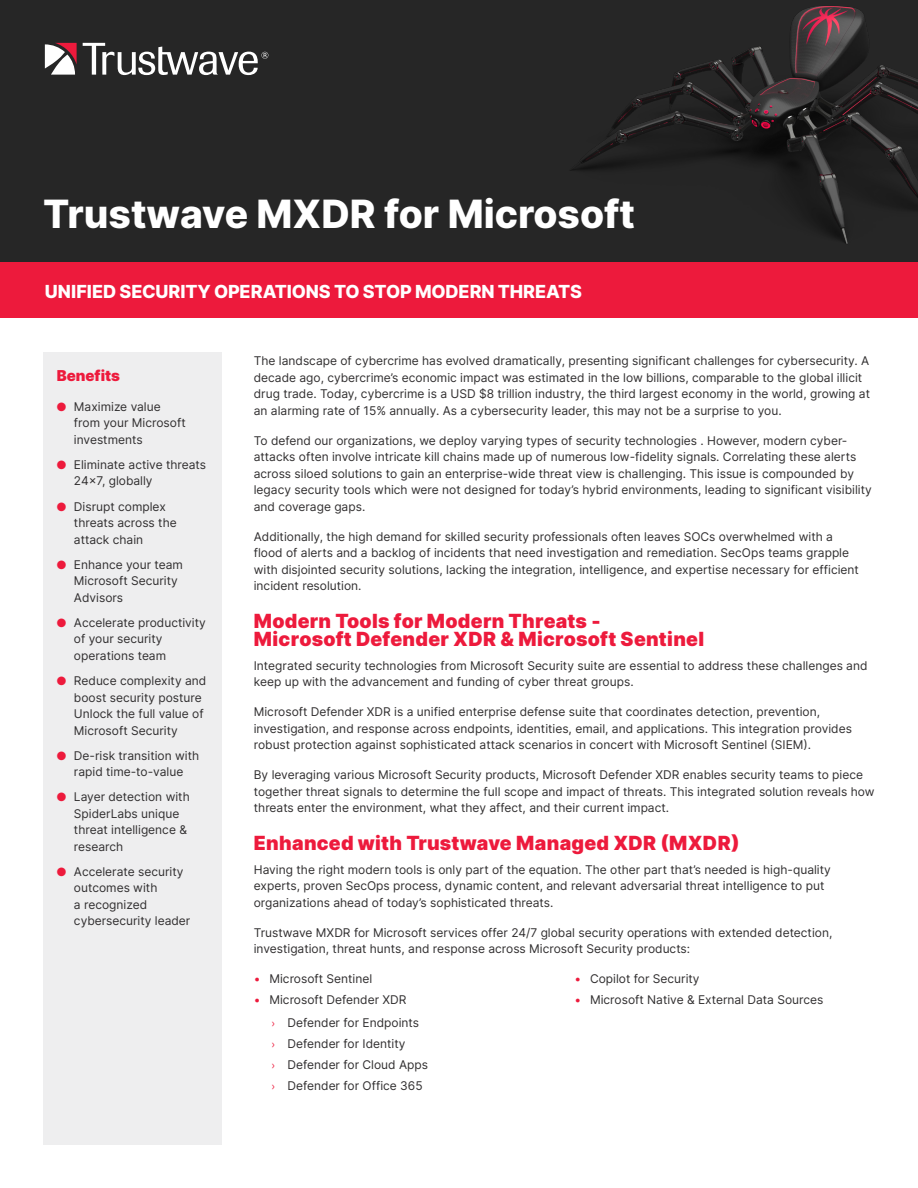
<style>
.page{position:relative;width:918px;height:1188px;background:#fff}
.page>*{position:absolute;margin:0;border:0;box-sizing:border-box;transform-origin:0 0}
.t1{font:800 39px "Inter";color:#fff}
.First_Header{font:900 19.5px/18px "Inter";letter-spacing:.015em;color:#ed1a3c}
.Main_Subhead{font:800 18px "Inter";letter-spacing:-.01em;color:#fff}
.F_B_Title{font:900 15px "Inter";color:#ed1a3c}
.Body_Text{font:12px/16.5px "Inter";color:#312f30}
.s1{color:#ed1a3c}
.s2{font-family:"Myriad Pro";color:#ed1a3c}
</style>
<div class="page">
<div style="left:0;top:0;width:918px;height:262px;background:#262626"></div>
<img style="left:570px;top:6px;width:348px;height:238px">
<div style="left:0;top:262px;width:918px;height:56px;background:#ed1a3c"></div>
<svg style="left:45px;top:43px;width:32px;height:32px"></svg>
<svg style="left:83px;top:43px;width:185px;height:32px"></svg>
<div style="left:43px;top:353px;width:178px;height:792px;background:#eeeeef"></div>
<p class="t1" style="left:43px;top:186px;width:593px">Trustwave MXDR for Microsoft</p>
<p class="Main_Subhead" style="left:45px;top:278px;width:539px">UNIFIED SECURITY OPERATIONS TO STOP MODERN THREATS</p>
<p class="F_B_Title" style="left:57px;top:364px;width:65px">Benefits</p>
<p class="Body_Text" style="left:74px;top:398px;width:113px;text-indent:-17px"><span class="s1">●</span> Maximize value from your Microsoft investments</p>
<p class="Body_Text" style="left:74px;top:456px;width:134px;text-indent:-17px"><span class="s1">●</span> Eliminate active threats<br>24x7, globally</p>
<p class="Body_Text" style="left:74px;top:498px;width:104px;text-indent:-17px"><span class="s1">●</span> Disrupt complex threats across the attack chain</p>
<p class="Body_Text" style="left:74px;top:556px;width:111px;text-indent:-17px"><span class="s1">●</span> Enhance your team<br>Microsoft Security<br>Advisors</p>
<p class="Body_Text" style="left:74px;top:614px;width:133px;text-indent:-17px"><span class="s1">●</span> Accelerate productivity of your security operations team</p>
<p class="Body_Text" style="left:74px;top:672px;width:134px;text-indent:-17px"><span class="s1">●</span> Reduce complexity and boost security posture<br>Unlock the full value of<br>Microsoft Security</p>
<p class="Body_Text" style="left:57px;top:747px;width:144px;text-align:center"><span class="s1">●</span> De-risk transition with rapid time-to-value</p>
<p class="Body_Text" style="left:74px;top:788px;width:117px;text-indent:-17px"><span class="s1">●</span> Layer detection with<br>SpiderLabs unique threat intelligence &amp; research</p>
<p class="Body_Text" style="left:74px;top:863px;width:118px;text-indent:-17px"><span class="s1">●</span> Accelerate security outcomes with<br>a recognized cybersecurity leader</p>
<p class="Body_Text" style="left:254px;top:352px;width:618px">The landscape of cybercrime has evolved dramatically, presenting significant challenges for cybersecurity. A decade ago, cybercrime’s economic impact was estimated in the low billions, comparable to the global illicit drug trade. Today, cybercrime is a USD $8 trillion industry, the third largest economy in the world, growing at an alarming rate of 15% annually. As a cybersecurity leader, this may not be a surprise to you.</p>
<p class="Body_Text" style="left:254px;top:432px;width:619px">To defend our organizations, we deploy varying types of security technologies . However, modern cyber&shy;attacks often involve intricate kill chains made up of numerous low-fidelity signals. Correlating these alerts across siloed solutions to gain an enterprise-wide threat view is challenging. This issue is compounded by legacy security tools which were not designed for today’s hybrid environments, leading to significant visibility and coverage gaps.</p>
<p class="Body_Text" style="left:254px;top:528px;width:607px">Additionally, the high demand for skilled security professionals often leaves SOCs overwhelmed with a flood of alerts and a backlog of incidents that need investigation and remediation. SecOps teams grapple with disjointed security solutions, lacking the integration, intelligence, and expertise necessary for efficient incident resolution.</p>
<p class="First_Header" style="left:254px;top:612px;width:452px">Modern Tools for Modern Threats -<br>Microsoft Defender XDR &amp; Microsoft Sentinel</p>
<p class="Body_Text" style="left:254px;top:657px;width:615px">Integrated security technologies from Microsoft Security suite are essential to address these challenges and keep up with the advancement and funding of cyber threat groups.</p>
<p class="Body_Text" style="left:254px;top:703px;width:600px">Microsoft Defender XDR is a unified enterprise defense suite that coordinates detection, prevention, investigation, and response across endpoints, identities, email, and applications. This integration provides robust protection against sophisticated attack scenarios in concert with Microsoft Sentinel (SIEM).</p>
<p class="Body_Text" style="left:254px;top:766px;width:622px">By leveraging various Microsoft Security products, Microsoft Defender XDR enables security teams to piece together threat signals to determine the full scope and impact of threats. This integrated solution reveals how threats enter the environment, what they affect, and their current impact.</p>
<p class="First_Header" style="left:254px;top:834px;width:487px">Enhanced with Trustwave Managed XDR (MXDR)</p>
<p class="Body_Text" style="left:254px;top:861px;width:579px">Having the right modern tools is only part of the equation. The other part that’s needed is high-quality experts, proven SecOps process, dynamic content, and relevant adversarial threat intelligence to put organizations ahead of today’s sophisticated threats.</p>
<p class="Body_Text" style="left:254px;top:924px;width:580px">Trustwave MXDR for Microsoft services offer 24/7 global security operations with extended detection, investigation, threat hunts, and response across Microsoft Security products:</p>
<p class="Body_Text" style="left:254px;top:970px;width:120px"><span class="s1">•</span> Microsoft Sentinel</p>
<p class="Body_Text" style="left:254px;top:991px;width:154px"><span class="s1">•</span> Microsoft Defender XDR</p>
<p class="Body_Text" style="left:272px;top:1015px;width:149px"><span class="s2">›</span> Defender for Endpoints</p>
<p class="Body_Text" style="left:272px;top:1036px;width:135px"><span class="s2">›</span> Defender for Identity</p>
<p class="Body_Text" style="left:272px;top:1057px;width:158px"><span class="s2">›</span> Defender for Cloud Apps</p>
<p class="Body_Text" style="left:272px;top:1078px;width:152px"><span class="s2">›</span> Defender for Office 365</p>
<p class="Body_Text" style="left:574px;top:970px;width:127px"><span class="s1">•</span> Copilot for Security</p>
<p class="Body_Text" style="left:574px;top:991px;width:250px"><span class="s1">•</span> Microsoft Native &amp; External Data Sources</p>
</div>
